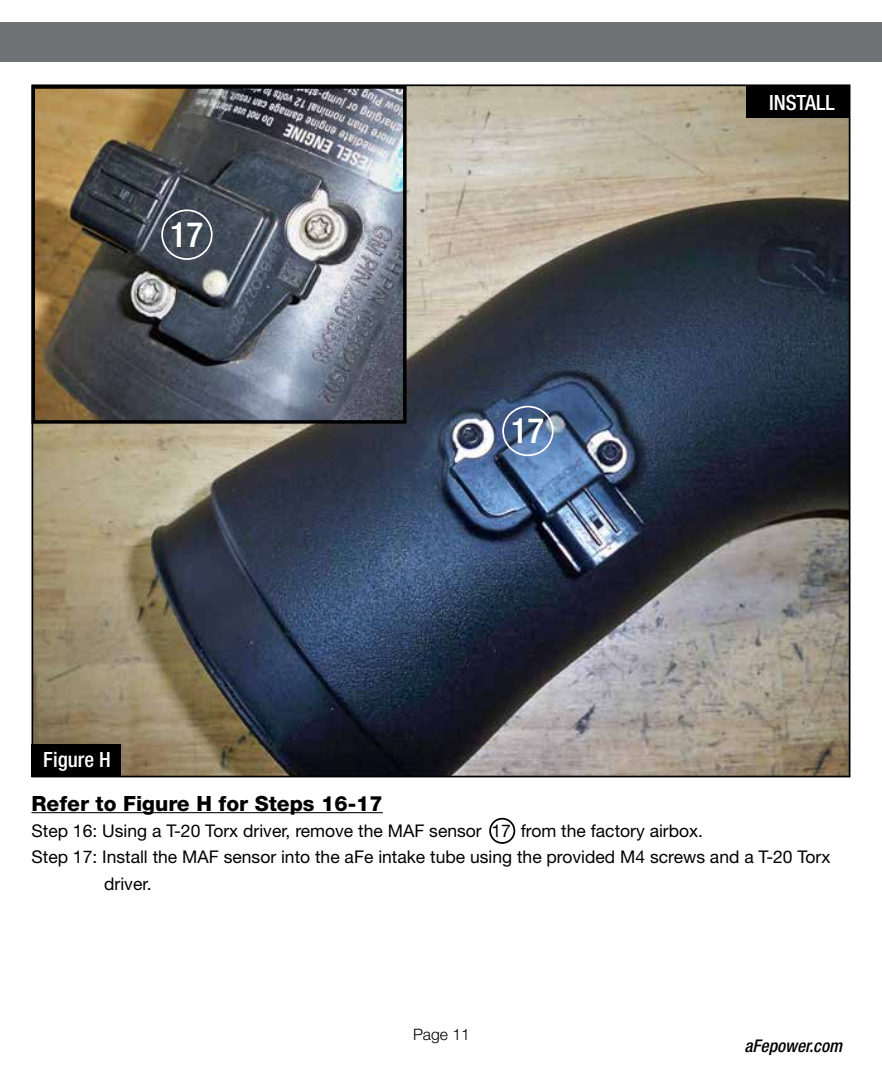
<style>
.page{position:relative;width:882px;height:1071px;background:#fff}
.page>*{position:absolute;margin:0;border:0;box-sizing:border-box;transform-origin:0 0}
.t1{font:500 condensed 35px "Helvetica Neue";color:#fff}
.t2{font:800 21px "Helvetica Neue";color:#000}
.t3{font:500 condensed 21px "Helvetica Neue";color:#fff}
.t4{font:17.5px "Helvetica Neue";color:#000}
.t5{font:italic 500 condensed 17.5px "Helvetica Neue";color:#000}
.t6{font:300 15.75px "Helvetica Neue";color:#000}
</style>
<div class="page">
<img style="left:35px;top:87px;width:812px;height:687px">
<div style="left:0;top:23px;width:882px;height:39px;background:#717275"></div>
<hr style="left:32px;top:812px;width:351px;height:1px;background:#000">
<div style="left:746px;top:85px;width:103px;height:33px;background:#000"></div>
<div style="left:32px;top:744px;width:89px;height:33px;background:#000"></div>
<div style="left:489px;top:818px;width:26px;height:26px;border:2px solid #000;border-radius:50%"></div>
<div style="left:502px;top:406px;width:52px;height:50px;border:2px solid #fff;border-radius:50%"></div>
<img style="left:37px;top:90px;width:365px;height:329px">
<div style="left:32px;top:85px;width:375px;height:339px;border:4px solid #000"></div>
<div style="left:161px;top:209px;width:52px;height:51px;border:2px solid #fff;border-radius:50%"></div>
<h1 class="t1" style="left:170px;top:213px;width:35px">17</h1>
<p class="t3" style="left:43px;top:747px;width:69px">Figure H</p>
<p class="t2" style="left:32px;top:791px;width:353px">Refer to Figure H for Steps 16-17</p>
<h1 class="t1" style="left:511px;top:410px;width:35px">17</h1>
<p class="t3" style="left:769px;top:90px;width:67px">INSTALL</p>
<p class="t4" style="left:32px;top:820px;width:673px">Step 16: Using a T-20 Torx driver, remove the MAF sensor 17 from the factory airbox.</p>
<p class="t4" style="left:32px;top:847px;width:801px">Step 17: Install the MAF sensor into the aFe intake tube using the provided M4 screws and a T-20 Torx</p>
<p class="t4" style="left:104px;top:873px;width:49px">driver.</p>
<p class="t6" style="left:413px;top:1024px;width:58px">Page 11</p>
<p class="t5" style="left:744px;top:1036px;width:99px">aFepower.com</p>
</div>
